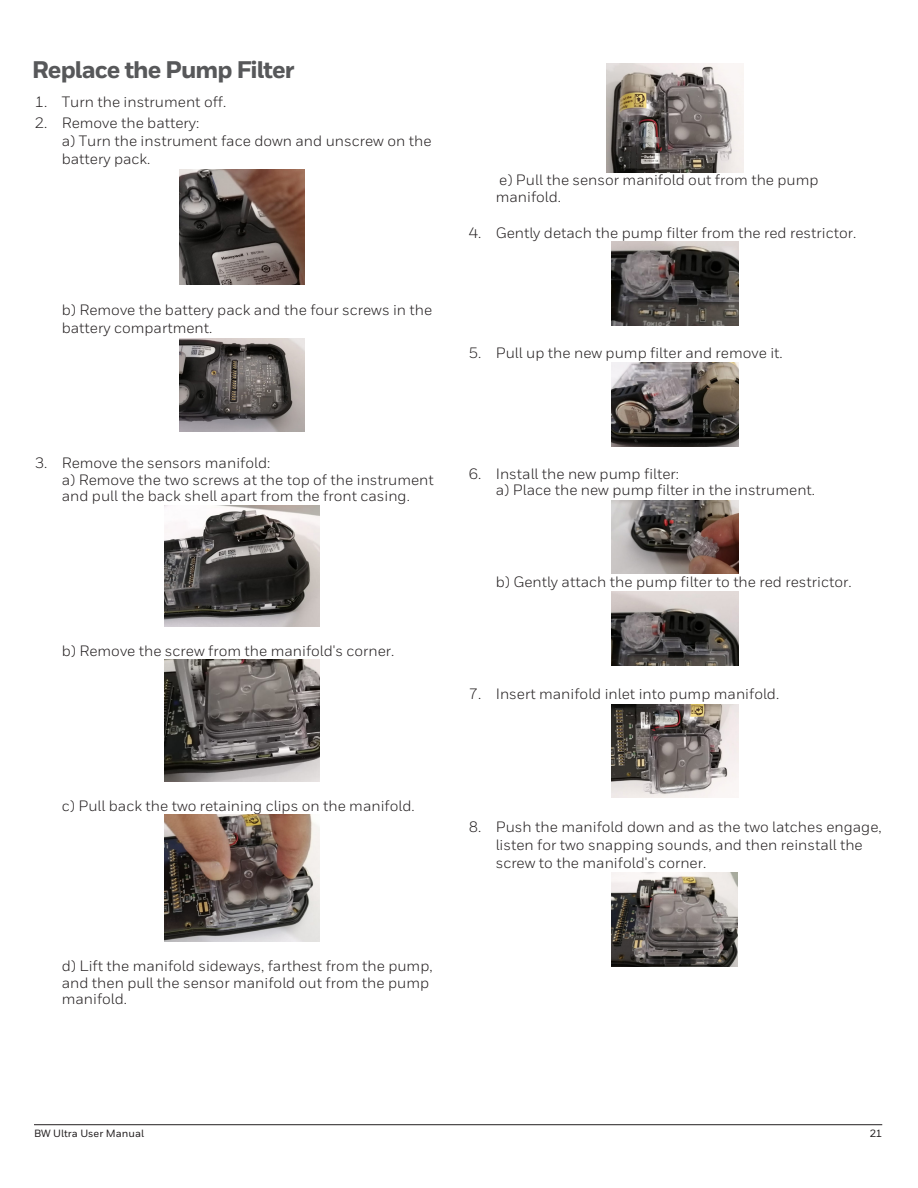
<style>
.page{position:relative;width:918px;height:1188px;background:#fff}
.page>*{position:absolute;margin:0;border:0;box-sizing:border-box;transform-origin:0 0}
.Heading_1{font:800 24px "Honeywell Sans";letter-spacing:-.04em;color:#57585a}
.t1{font:15px/16.5px "Honeywell Sans";color:#231f20}
.t2{font:500 10.5px "Honeywell Sans";color:#231f20}
</style>
<div class="page">
<hr style="left:34px;top:1124px;width:848px;height:1px;background:#231f20">
<img style="left:180px;top:169px;width:124px;height:116px">
<img style="left:180px;top:339px;width:124px;height:93px">
<img style="left:165px;top:505px;width:154px;height:122px">
<img style="left:165px;top:660px;width:154px;height:121px">
<img style="left:165px;top:814px;width:154px;height:128px">
<img style="left:606px;top:63px;width:137px;height:109px">
<img style="left:611px;top:242px;width:128px;height:84px">
<img style="left:611px;top:362px;width:128px;height:84px">
<img style="left:611px;top:500px;width:128px;height:74px">
<img style="left:611px;top:592px;width:128px;height:73px">
<img style="left:611px;top:704px;width:128px;height:94px">
<img style="left:611px;top:873px;width:126px;height:93px">
<p class="Heading_1" style="left:32px;top:55px;width:265px">Replace the Pump Filter</p>
<p class="t1" style="left:35px;top:94px;width:193px">1. Turn the instrument off.</p>
<p class="t1" style="left:62px;top:114px;width:371px;line-height:18px;text-indent:-27px">2. Remove the battery:<br>a) Turn the instrument face down and unscrew on the battery pack.</p>
<p class="t1" style="left:62px;top:301px;width:372px;line-height:18px">b) Remove the battery pack and the four screws in the battery compartment.</p>
<p class="t1" style="left:496px;top:172px;width:324px">e) Pull the sensor manifold out from the pump manifold.</p>
<p class="t1" style="left:469px;top:224px;width:389px">4. Gently detach the pump filter from the red restrictor.</p>
<p class="t1" style="left:469px;top:345px;width:316px">5. Pull up the new pump filter and remove it.</p>
<p class="t1" style="left:62px;top:455px;width:374px;text-indent:-27px">3. Remove the sensors manifold:<br>a) Remove the two screws at the top of the instrument and pull the back shell apart from the front casing.</p>
<p class="t1" style="left:62px;top:643px;width:334px">b) Remove the screw from the manifold's corner.</p>
<p class="t1" style="left:496px;top:465px;width:321px;text-indent:-27px">6. Install the new pump filter:<br>a) Place the new pump filter in the instrument.</p>
<p class="t1" style="left:496px;top:573px;width:357px">b) Gently attach the pump filter to the red restrictor.</p>
<p class="t1" style="left:469px;top:686px;width:312px">7. Insert manifold inlet into pump manifold.</p>
<p class="t1" style="left:62px;top:797px;width:354px">c) Pull back the two retaining clips on the manifold.</p>
<p class="t1" style="left:62px;top:958px;width:372px">d) Lift the manifold sideways, farthest from the pump, and then pull the sensor manifold out from the pump manifold.</p>
<p class="t1" style="left:496px;top:817px;width:387px;line-height:18px;text-indent:-27px">8. Push the manifold down and as the two latches engage, listen for two snapping sounds, and then reinstall the screw to the manifold's corner.</p>
<p class="t2" style="left:34px;top:1127px;width:111px">BW Ultra User Manual</p>
<p class="t2" style="left:870px;top:1127px;width:14px">21</p>
</div>
